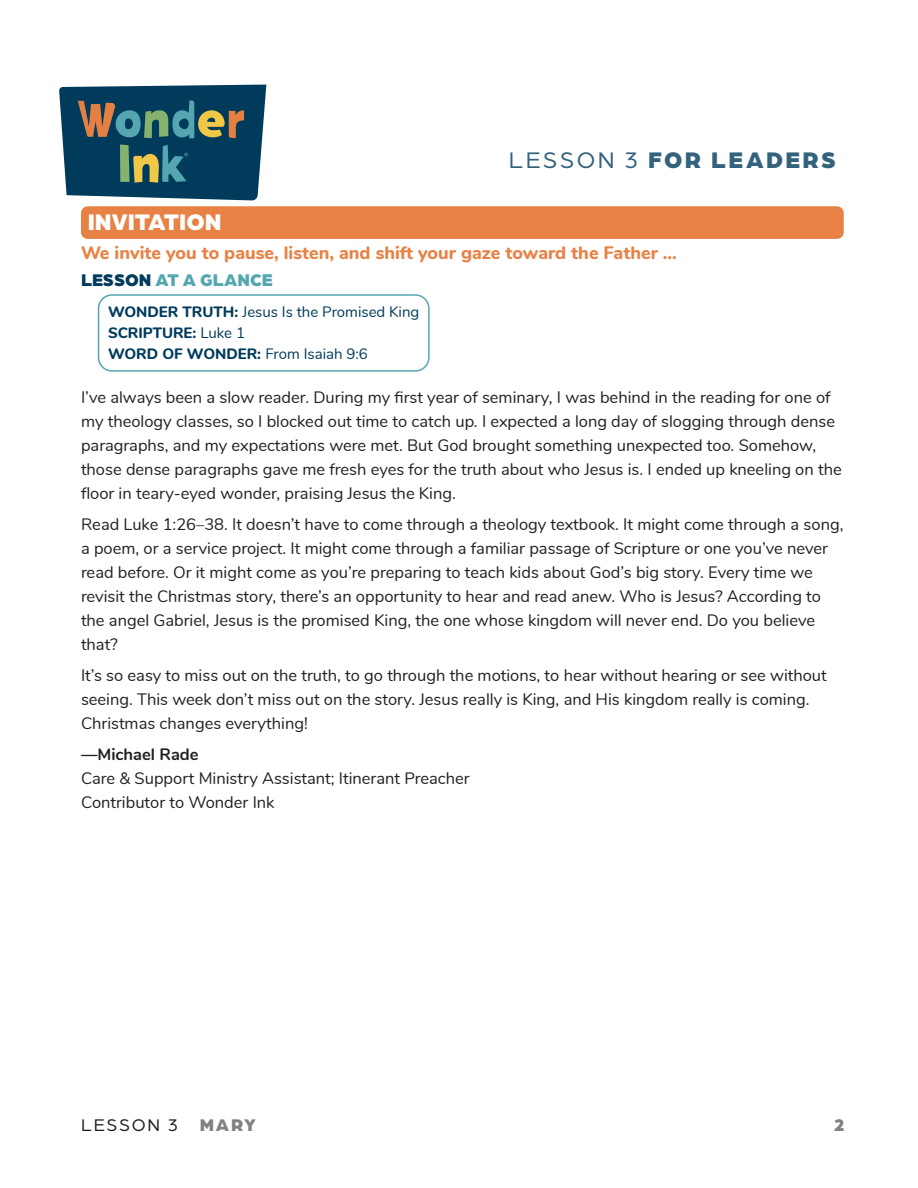
<style>
.page{position:relative;width:918px;height:1188px;background:#fff}
.page>*{position:absolute;margin:0;border:0;box-sizing:border-box;transform-origin:0 0}
.t1{font:900 24px "Arboria";letter-spacing:.1em;color:#33627c}
.t2{font:900 24px "Arboria";color:#fff}
.t3{font:800 18px "Nunito";color:#e88244}
.t4{font:900 18px "Arboria";color:#54a6af}
.t5{font:18px "Arboria";letter-spacing:.1em;color:#231f20}
.t6{font:900 18px "Arboria";color:#808285}
.t7{font:16.5px/24px "Nunito";color:#231f20}
.t8{font:700 16.5px "Nunito";color:#231f20}
.t9{font:15px/21px "Nunito";color:#003b5b}
.s1{font-weight:400}
.s2{color:#003b5b}
.s3{font-weight:800}
.s4{font-weight:900;color:#808285}
</style>
<div class="page">
<svg style="left:59px;top:85px;width:207px;height:116px;background:#2f5c6a"></svg>
<div style="left:81px;top:206px;width:763px;height:33px;background:#e88244;border-radius:7px"></div>
<div style="left:98px;top:294px;width:332px;height:78px;border:2px solid #54a6af;border-radius:14px"></div>
<h1 class="t1" style="left:509px;top:142px;width:329px"><span class="s1">LESSON 3</span> FOR LEADERS</h1>
<h1 class="t2" style="left:88px;top:205px;width:135px">INVITATION</h1>
<p class="t3" style="left:81px;top:239px;width:598px">We invite you to pause, listen, and shift your gaze toward the Father …</p>
<p class="t4" style="left:81px;top:268px;width:193px"><span class="s2">LESSON</span> AT A GLANCE</p>
<p class="t9" style="left:108px;top:300px;width:313px"><span class="s3">WONDER TRUTH:</span> Jesus Is the Promised King<br><span class="s3">SCRIPTURE:</span> Luke 1<br><span class="s3">WORD OF WONDER:</span> From Isaiah 9:6</p>
<p class="t7" style="left:81px;top:385px;width:762px">I’ve always been a slow reader. During my first year of seminary, I was behind in the reading for one of my theology classes, so I blocked out time to catch up. I expected a long day of slogging through dense paragraphs, and my expectations were met. But God brought something unexpected too. Somehow, those dense paragraphs gave me fresh eyes for the truth about who Jesus is. I ended up kneeling on the floor in teary-eyed wonder, praising Jesus the King.</p>
<p class="t7" style="left:81px;top:511px;width:764px">Read Luke 1:26–38. It doesn’t have to come through a theology textbook. It might come through a song, a poem, or a service project. It might come through a familiar passage of Scripture or one you’ve never read before. Or it might come as you’re preparing to teach kids about God’s big story. Every time we revisit the Christmas story, there’s an opportunity to hear and read anew. Who is Jesus? According to the angel Gabriel, Jesus is the promised King, the one whose kingdom will never end. Do you believe that?</p>
<p class="t7" style="left:81px;top:662px;width:747px">It’s so easy to miss out on the truth, to go through the motions, to hear without hearing or see without seeing. This week don’t miss out on the story. Jesus really is King, and His kingdom really is coming.<br>Christmas changes everything!</p>
<p class="t8" style="left:81px;top:742px;width:119px">—Michael Rade</p>
<p class="t7" style="left:81px;top:765px;width:390px">Care &amp; Support Ministry Assistant; Itinerant Preacher<br>Contributor to Wonder Ink</p>
<p class="t5" style="left:81px;top:1113px;width:176px">LESSON 3 <span class="s4">MARY</span></p>
<p class="t6" style="left:834px;top:1112px;width:12px">2</p>
</div>
